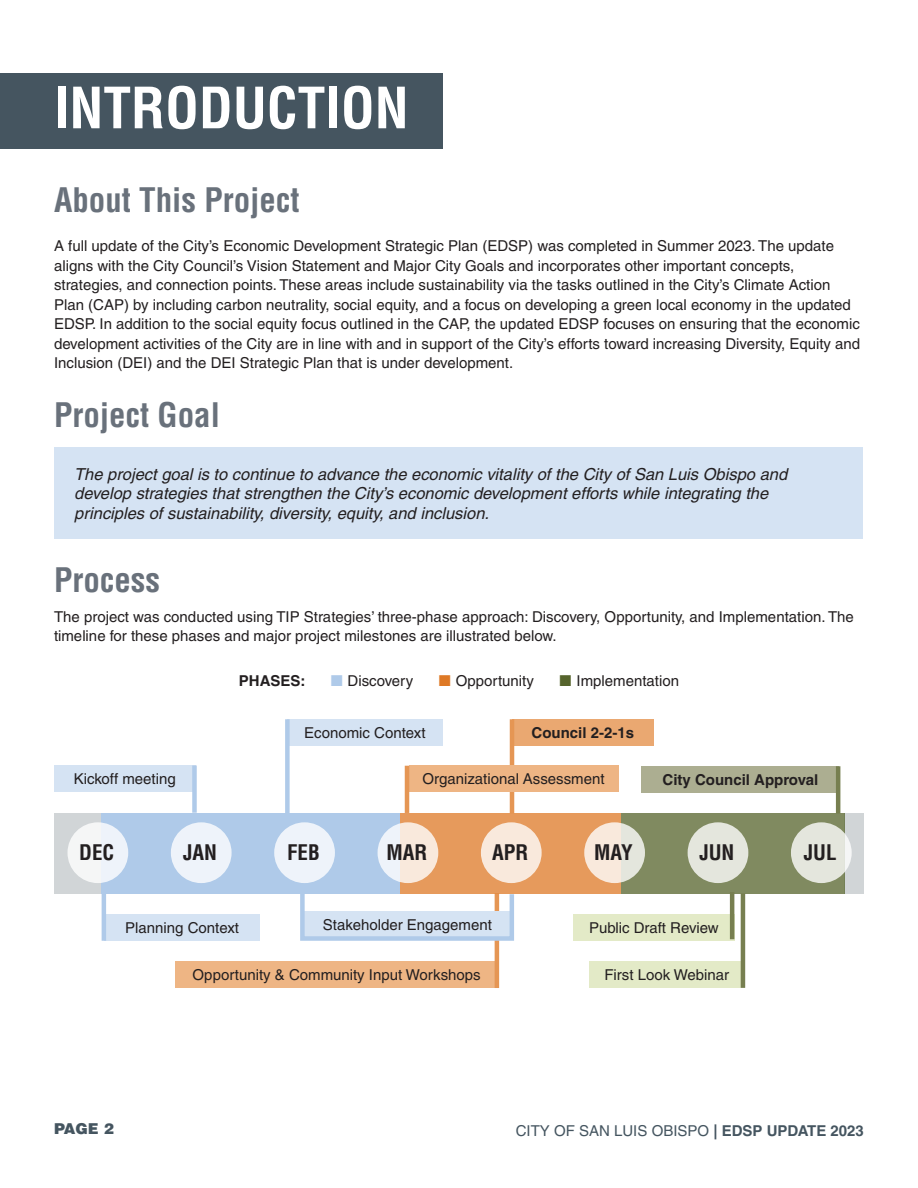
<style>
.page{position:relative;width:918px;height:1188px;background:#fff}
.page>*{position:absolute;margin:0;border:0;box-sizing:border-box;transform-origin:0 0}
.Heading_1_Teal{font:700 condensed 55.5px "Helvetica LT Pro";color:#fff}
.Heading_2{font:700 condensed 33px "Helvetica LT Pro";color:#69717b}
.Metric_Name{font:700 condensed 21px "Helvetica LT Pro";color:#231f20}
.Callout_Text{font:italic 16.5px/19.5px "Helvetica LT Pro";color:#231f20}
.Body_Text{font:15px/19.5px "Helvetica LT Pro";color:#231f20}
.Body_Text_Off_Grid{font:15px "Helvetica LT Pro";color:#231f20}
.t1{font:15px "Helvetica LT Pro";color:#455560}
.Body_Text_Off_Grid-2{font:700 15px "Helvetica LT Pro";color:#231f20}
.Body_Text-2{font:700 15px "Helvetica LT Pro";color:#231f20}
.t2{font:900 15px "Helvetica LT Pro";color:#455560}
.s1{font-weight:700}
</style>
<div class="page">
<div style="left:0;top:73px;width:442px;height:76px;background:#455560"></div>
<div style="left:55px;top:448px;width:808px;height:91px;background:#d5e3f3"></div>
<div style="left:175px;top:961px;width:323px;height:27px;background:#eeb584"></div>
<hr style="left:495px;top:894px;width:4px;height:94px;background:#e59654">
<div style="left:845px;top:813px;width:19px;height:81px;background:#d1d5d7"></div>
<div style="left:621px;top:813px;width:224px;height:81px;background:#808a60"></div>
<div style="left:400px;top:813px;width:221px;height:81px;background:#e69a5c"></div>
<div style="left:54px;top:813px;width:48px;height:81px;background:#d1d5d7"></div>
<div style="left:102px;top:813px;width:298px;height:81px;background:#afcae9"></div>
<div style="left:68px;top:822px;width:60px;height:61px;background:#f5f6f6;border-radius:50%"></div>
<div style="left:171px;top:822px;width:61px;height:61px;background:#eef3fa;border-radius:50%"></div>
<div style="left:274px;top:822px;width:61px;height:61px;background:#eef3fa;border-radius:50%"></div>
<svg style="left:378px;top:822px;width:60px;height:61px;background:#f5ebe5"></svg>
<div style="left:481px;top:822px;width:61px;height:61px;background:#f9e9dc;border-radius:50%"></div>
<div style="left:584px;top:822px;width:61px;height:61px;background:linear-gradient(to right,#ffe8d9,#e0e5dc);border-radius:50%"></div>
<div style="left:688px;top:822px;width:60px;height:61px;background:#e4e6dd;border-radius:50%"></div>
<svg style="left:791px;top:822px;width:61px;height:61px;background:#e3e5dc"></svg>
<div style="left:105px;top:914px;width:155px;height:27px;background:#d5e3f3"></div>
<hr style="left:102px;top:894px;width:4px;height:47px;background:#afcae9">
<div style="left:287px;top:719px;width:156px;height:27px;background:#d5e3f3"></div>
<div style="left:285px;top:719px;width:5px;height:95px;background:#afcae9"></div>
<div style="left:54px;top:765px;width:142px;height:27px;background:#d5e3f3"></div>
<div style="left:192px;top:765px;width:5px;height:48px;background:#afcae9"></div>
<svg style="left:300px;top:893px;width:214px;height:50px"></svg>
<div style="left:573px;top:914px;width:162px;height:27px;background:#e3eac7"></div>
<hr style="left:730px;top:892px;width:4px;height:47px;background:#777f50">
<div style="left:512px;top:719px;width:142px;height:27px;background:#eaa871"></div>
<hr style="left:510px;top:719px;width:4px;height:95px;background:#e59654">
<div style="left:642px;top:766px;width:197px;height:27px;background:#acae91"></div>
<hr style="left:836px;top:766px;width:4px;height:48px;background:#777f50">
<div style="left:589px;top:961px;width:155px;height:27px;background:#e3eac7"></div>
<hr style="left:741px;top:893px;width:4px;height:95px;background:#777f50">
<div style="left:409px;top:765px;width:209px;height:27px;background:#eeb584"></div>
<hr style="left:405px;top:766px;width:4px;height:47px;background:#e59654">
<p class="Heading_1_Teal" style="left:54px;top:71px;width:356px">INTRODUCTION</p>
<p class="Heading_2" style="left:54px;top:178px;width:247px">About This Project</p>
<p class="Body_Text" style="left:54px;top:236px;width:808px">A full update of the City’s Economic Development Strategic Plan (EDSP) was completed in Summer 2023. The update aligns with the City Council’s Vision Statement and Major City Goals and incorporates other important concepts, strategies, and connection points. These areas include sustainability via the tasks outlined in the City’s Climate Action Plan (CAP) by including carbon neutrality, social equity, and a focus on developing a green local economy in the updated EDSP. In addition to the social equity focus outlined in the CAP, the updated EDSP focuses on ensuring that the economic development activities of the City are in line with and in support of the City’s efforts toward increasing Diversity, Equity and Inclusion (DEI) and the DEI Strategic Plan that is under development.</p>
<p class="Heading_2" style="left:54px;top:393px;width:167px">Project Goal</p>
<p class="Callout_Text" style="left:74px;top:464px;width:714px">The project goal is to continue to advance the economic vitality of the City of San Luis Obispo and develop strategies that strengthen the City’s economic development efforts while integrating the principles of sustainability, diversity, equity, and inclusion.</p>
<p class="Heading_2" style="left:54px;top:558px;width:108px">Process</p>
<p class="Body_Text" style="left:54px;top:607px;width:801px">The project was conducted using TIP Strategies’ three-phase approach: Discovery, Opportunity, and Implementation. The timeline for these phases and major project milestones are illustrated below.</p>
<p class="Body_Text-2" style="left:239px;top:672px;width:68px">PHASES:</p>
<p class="Body_Text" style="left:348px;top:671px;width:67px">Discovery</p>
<p class="Body_Text" style="left:456px;top:671px;width:80px">Opportunity</p>
<p class="Body_Text" style="left:577px;top:671px;width:104px">Implementation</p>
<p class="Body_Text_Off_Grid" style="left:74px;top:770px;width:103px">Kickoff meeting</p>
<p class="Body_Text_Off_Grid" style="left:304px;top:724px;width:123px">Economic Context</p>
<p class="Body_Text_Off_Grid-2" style="left:532px;top:724px;width:104px">Council 2-2-1s</p>
<p class="Body_Text_Off_Grid" style="left:422px;top:770px;width:184px">Organizational Assessment</p>
<p class="Body_Text_Off_Grid-2" style="left:663px;top:771px;width:157px">City Council Approval</p>
<p class="Metric_Name" style="left:79px;top:839px;width:37px">DEC</p>
<p class="Metric_Name" style="left:183px;top:839px;width:35px">JAN</p>
<p class="Metric_Name" style="left:287px;top:839px;width:34px">FEB</p>
<p class="Metric_Name" style="left:386px;top:839px;width:42px">MAR</p>
<p class="Metric_Name" style="left:492px;top:839px;width:38px">APR</p>
<p class="Metric_Name" style="left:594px;top:839px;width:40px">MAY</p>
<p class="Metric_Name" style="left:699px;top:839px;width:36px">JUN</p>
<p class="Metric_Name" style="left:804px;top:839px;width:34px">JUL</p>
<p class="Body_Text_Off_Grid" style="left:125px;top:919px;width:115px">Planning Context</p>
<p class="Body_Text_Off_Grid" style="left:323px;top:916px;width:170px">Stakeholder Engagement</p>
<p class="Body_Text_Off_Grid" style="left:589px;top:919px;width:131px">Public Draft Review</p>
<p class="Body_Text_Off_Grid" style="left:193px;top:966px;width:290px">Opportunity &amp; Community Input Workshops</p>
<p class="Body_Text_Off_Grid" style="left:604px;top:966px;width:126px">First Look Webinar</p>
<p class="t2" style="left:54px;top:1119px;width:61px">PAGE 2</p>
<p class="t1" style="left:516px;top:1122px;width:350px">CITY OF SAN LUIS OBISPO <span class="s1">| EDSP UPDATE 2023</span></p>
</div>
